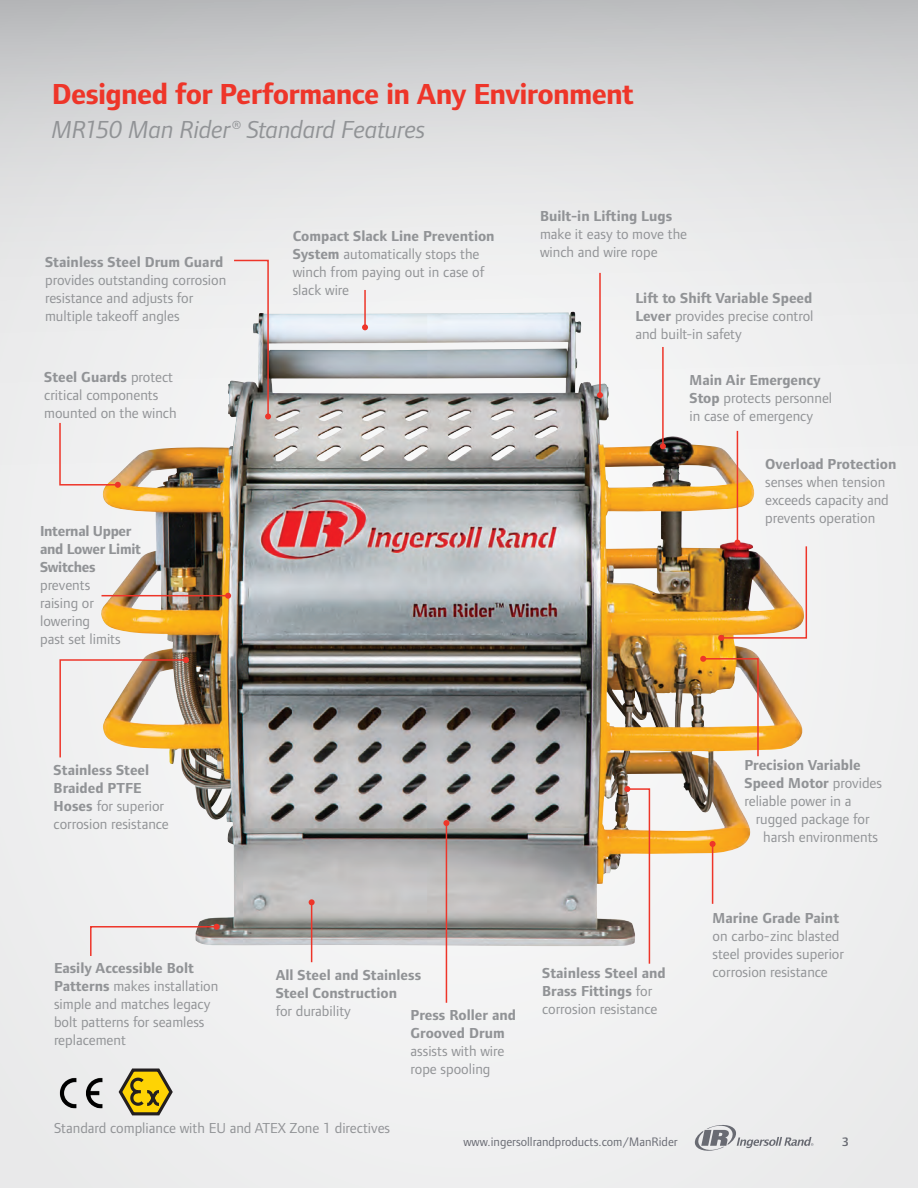
<style>
.page{position:relative;width:918px;height:1188px;background:#efeff0}
.page>*{position:absolute;margin:0;border:0;box-sizing:border-box;transform-origin:0 0}
.t1{font:700 30px "Foundry Form Sans";letter-spacing:-.025em;color:#ee3529}
.t2{font:italic 25.5px "Foundry Form Sans";letter-spacing:-.015em;color:#919396}
.t3{font:15px/18px "Foundry Form Sans";color:#919396}
.t4{font:700 15px/18px "Foundry Form Sans";color:#919396}
.t5{font:700 15px/18px "Foundry Form Sans";letter-spacing:-.02em;color:#919396}
.t6{font:12.75px "Foundry Form Sans";color:#696b73}
.t7{font:600 12.75px "Foundry Form Sans";color:#696b73}
.s1{font-weight:700}
.s2{font-weight:400}
</style>
<div class="page">
<svg style="left:694px;top:1125px;width:120px;height:26px"></svg>
<svg style="left:0;top:0;width:918px;height:312px"></svg>
<img style="left:101px;top:312px;width:702px;height:634px">
<hr style="left:662px;top:347px;width:2px;height:99px;background:#ee3529">
<svg style="left:660px;top:443px;width:6px;height:6px"></svg>
<hr style="left:364px;top:290px;width:2px;height:37px;background:#ee3529">
<svg style="left:362px;top:324px;width:6px;height:6px"></svg>
<svg style="left:59px;top:421px;width:62px;height:67px"></svg>
<hr style="left:311px;top:902px;width:1px;height:60px;background:#ee3529">
<svg style="left:309px;top:899px;width:6px;height:6px"></svg>
<hr style="left:737px;top:431px;width:1px;height:112px;background:#ee3529">
<svg style="left:233px;top:259px;width:38px;height:160px"></svg>
<img style="left:59px;top:657px;width:130px;height:102px">
<svg style="left:624px;top:786px;width:27px;height:178px"></svg>
<img style="left:718px;top:540px;width:89px;height:101px">
<img style="left:700px;top:656px;width:59px;height:102px">
<hr style="left:712px;top:844px;width:1px;height:60px;background:#ee3529">
<svg style="left:710px;top:841px;width:6px;height:6px"></svg>
<hr style="left:102px;top:595px;width:126px;height:1px;background:#ee3529">
<svg style="left:225px;top:593px;width:6px;height:6px"></svg>
<svg style="left:90px;top:924px;width:130px;height:32px"></svg>
<hr style="left:599px;top:273px;width:2px;height:122px;background:#ee3529">
<svg style="left:597px;top:392px;width:6px;height:6px"></svg>
<hr style="left:446px;top:823px;width:1px;height:180px;background:#ee3529">
<svg style="left:443px;top:820px;width:6px;height:6px"></svg>
<svg style="left:119px;top:1069px;width:54px;height:46px"></svg>
<img style="left:59px;top:1077px;width:44px;height:32px">
<h1 class="t1" style="left:52px;top:76px;width:584px">Designed for Performance in Any Environment</h1>
<h2 class="t2" style="left:52px;top:116px;width:375px">MR150 Man Rider® Standard Features</h2>
<p class="t4" style="left:45px;top:253px;width:180px">Stainless Steel Drum Guard</p>
<p class="t3" style="left:45px;top:271px;width:183px">provides outstanding corrosion resistance and adjusts for multiple takeoff angles</p>
<p class="t3" style="left:293px;top:227px;width:203px"><span class="s1">Compact Slack Line Prevention<br>System</span> automatically stops the winch from paying out in case of slack wire</p>
<p class="t4" style="left:540px;top:207px;width:134px">Built-in Lifting Lugs</p>
<p class="t3" style="left:540px;top:225px;width:149px">make it easy to move the winch and wire rope</p>
<p class="t3" style="left:635px;top:289px;width:180px;text-align:justify"><span class="s1">Lift to Shift Variable Speed Lever</span> provides precise control and built-in safety</p>
<p class="t3" style="left:44px;top:368px;width:134px"><span class="s1">Steel Guards</span> protect critical components mounted on the winch</p>
<p class="t3" style="left:690px;top:371px;width:144px"><span class="s1">Main Air Emergency<br>Stop</span> protects personnel in case of emergency</p>
<p class="t5" style="left:40px;top:522px;width:102px">Internal Upper and Lower Limit<br>Switches</p>
<p class="t3" style="left:40px;top:576px;width:82px">prevents raising or lowering<br>past set limits</p>
<p class="t4" style="left:54px;top:761px;width:117px">Stainless Steel<br>Braided PTFE<br>Hoses <span class="s2">for superior corrosion resistance</span></p>
<p class="t3" style="left:54px;top:959px;width:166px"><span class="s1">Easily Accessible Bolt<br>Patterns</span> makes installation simple and matches legacy bolt patterns for seamless replacement</p>
<p class="t4" style="left:765px;top:456px;width:133px">Overload Protection</p>
<p class="t3" style="left:765px;top:473px;width:125px">senses when tension exceeds capacity and prevents operation</p>
<p class="t4" style="left:276px;top:966px;width:147px">All Steel and Stainless<br>Steel Construction</p>
<p class="t3" style="left:276px;top:1002px;width:77px">for durability</p>
<p class="t4" style="left:411px;top:1006px;width:107px">Press Roller and<br>Grooved Drum</p>
<p class="t3" style="left:411px;top:1042px;width:95px">assists with wire rope spooling</p>
<p class="t4" style="left:542px;top:964px;width:125px">Stainless Steel and<br>Brass Fittings <span class="s2">for corrosion resistance</span></p>
<p class="t4" style="left:744px;top:756px;width:139px">Precision Variable<br>Speed Motor <span class="s2">provides reliable power in a</span></p>
<p class="t3" style="left:756px;top:810px;width:124px;text-align:center">rugged package for harsh environments</p>
<p class="t4" style="left:713px;top:909px;width:128px">Marine Grade Paint</p>
<p class="t3" style="left:713px;top:927px;width:133px">on carbo-zinc blasted steel provides superior corrosion resistance</p>
<p class="t3" style="left:54px;top:1119px;width:338px">Standard compliance with EU and ATEX Zone 1 directives</p>
<p class="t6" style="left:463px;top:1134px;width:216px">www.ingersollrandproducts.com/ManRider</p>
<p class="t7" style="left:842px;top:1135px;width:9px">3</p>
</div>
